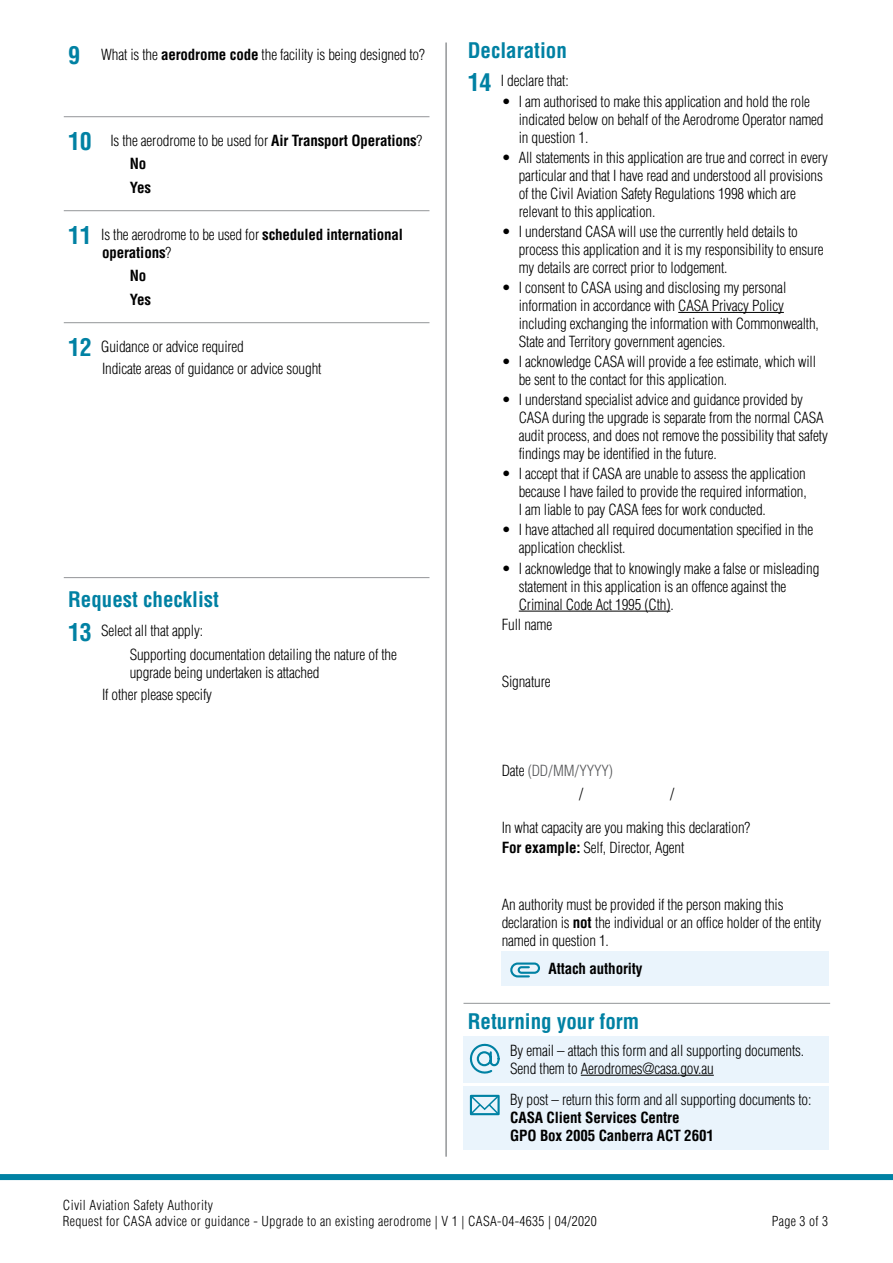
<style>
.page{position:relative;width:893px;height:1263px;background:#fff}
.page>*{position:absolute;margin:0;border:0;box-sizing:border-box;transform-origin:0 0}
.t1{font:700 condensed 24px "Helvetica LT Std";letter-spacing:-.01em;color:#0081a3}
.Sub-H_Cont_Bold_blue{font:700 condensed 21px "Helvetica LT Std";color:#0081a3}
.Bullets_Indent_13mm{font:300 condensed 15px/18px "Helvetica LT Std";letter-spacing:-.01em;color:#000}
.P_Indent_9mm_10pt_SA{font:300 condensed 15px/18px "Helvetica LT Std";letter-spacing:-.01em;color:#000}
._1SH__P_Indent_9mm_1{font:300 condensed 15px "Helvetica LT Std";letter-spacing:-.01em;color:#000}
.Multi-checkbox_Inden{font:300 condensed 15px/18px "Helvetica LT Std";letter-spacing:-.01em;color:#000}
._2SH__P_Indent_9mm_1{font:700 condensed 15px/18px "Helvetica LT Std";letter-spacing:-.01em;color:#000}
._2SH__P_Indent_9mm_1-2{font:300 condensed 15px "Helvetica LT Std";letter-spacing:-.01em;color:#000}
.P_Indent_9mm_10pt_SA-2{font:700 condensed 15px "Helvetica LT Std";letter-spacing:-.01em;color:#000}
.P_Indent_9mm_10pt_SA-3{font:300 condensed 15px "Helvetica LT Std";letter-spacing:-.01em;color:#58595b}
.Attached_note_10pt_B{font:700 condensed 15px "Helvetica LT Std";letter-spacing:-.01em;color:#000}
.Multi-checkbox_Inden-2{font:700 condensed 15px "Helvetica LT Std";color:#000}
.t2{font:300 condensed 13.5px/16.5px "Helvetica LT Std";letter-spacing:.025em;color:#000}
.s1{font-weight:700}
.s2{font-weight:300}
.s3{color:#000}
</style>
<div class="page">
<div style="left:0;top:1174px;width:893px;height:6px;background:#0081a3"></div>
<hr style="left:445px;top:43px;width:2px;height:1114px;background:#939598">
<hr style="left:64px;top:116px;width:365px;height:1px;background:#939598">
<hr style="left:64px;top:210px;width:365px;height:1px;background:#939598">
<hr style="left:64px;top:322px;width:365px;height:1px;background:#939598">
<hr style="left:64px;top:577px;width:365px;height:1px;background:#939598">
<hr style="left:678px;top:312px;width:106px;height:1px;background:#000">
<hr style="left:519px;top:611px;width:151px;height:1px;background:#000">
<div style="left:502px;top:951px;width:327px;height:34px;background:#eaf4fc"></div>
<hr style="left:463px;top:1003px;width:367px;height:1px;background:#939598">
<div style="left:463px;top:1036px;width:366px;height:113px;background:#eaf4fc"></div>
<div style="left:470px;top:1095px;width:30px;height:20px;border:2px solid #0081a3"></div>
<h2 class="t1" style="left:68px;top:40px;width:13px">9</h2>
<p class="_1SH__P_Indent_9mm_1" style="left:101px;top:45px;width:325px">What is the <span class="s1">aerodrome code</span> the facility is being designed to?</p>
<h2 class="t1" style="left:68px;top:126px;width:25px">10</h2>
<p class="_1SH__P_Indent_9mm_1" style="left:110px;top:131px;width:314px">Is the aerodrome to be used for <span class="s1">Air Transport Operations</span>?</p>
<p class="Multi-checkbox_Inden-2" style="left:130px;top:154px;width:18px">No</p>
<p class="P_Indent_9mm_10pt_SA-2" style="left:130px;top:178px;width:23px">Yes</p>
<h2 class="t1" style="left:68px;top:220px;width:25px">11</h2>
<p class="_2SH__P_Indent_9mm_1" style="left:101px;top:225px;width:303px"><span class="s2">Is the aerodrome to be used for</span> scheduled international operations<span class="s2">?</span></p>
<p class="Multi-checkbox_Inden-2" style="left:130px;top:266px;width:18px">No</p>
<p class="P_Indent_9mm_10pt_SA-2" style="left:130px;top:290px;width:23px">Yes</p>
<h2 class="t1" style="left:68px;top:332px;width:25px">12</h2>
<p class="_2SH__P_Indent_9mm_1-2" style="left:101px;top:337px;width:144px">Guidance or advice required</p>
<p class="P_Indent_9mm_10pt_SA" style="left:102px;top:359px;width:221px">Indicate areas of guidance or advice sought</p>
<h1 class="Sub-H_Cont_Bold_blue" style="left:68px;top:586px;width:153px">Request checklist</h1>
<h2 class="t1" style="left:68px;top:617px;width:25px">13</h2>
<p class="_2SH__P_Indent_9mm_1-2" style="left:101px;top:621px;width:103px">Select all that apply:</p>
<p class="Multi-checkbox_Inden" style="left:130px;top:645px;width:269px">Supporting documentation detailing the nature of the upgrade being undertaken is attached</p>
<p class="P_Indent_9mm_10pt_SA" style="left:102px;top:685px;width:111px">If other please specify</p>
<h1 class="Sub-H_Cont_Bold_blue" style="left:468px;top:37px;width:101px">Declaration</h1>
<h2 class="t1" style="left:468px;top:67px;width:25px">14</h2>
<p class="_2SH__P_Indent_9mm_1-2" style="left:501px;top:72px;width:69px">I declare that:</p>
<p class="Bullets_Indent_13mm" style="left:519px;top:92px;width:306px;text-indent:-17px">• I am authorised to make this application and hold the role indicated below on behalf of the Aerodrome Operator named in question 1.</p>
<p class="Bullets_Indent_13mm" style="left:519px;top:148px;width:311px;text-indent:-17px">• All statements in this application are true and correct in every particular and that I have read and understood all provisions of the Civil Aviation Safety Regulations 1998 which are relevant to this application.</p>
<p class="Bullets_Indent_13mm" style="left:519px;top:222px;width:306px;text-indent:-17px">• I understand CASA will use the currently held details to process this application and it is my responsibility to ensure my details are correct prior to lodgement.</p>
<p class="Bullets_Indent_13mm" style="left:519px;top:278px;width:302px;text-indent:-17px">• I consent to CASA using and disclosing my personal information in accordance with CASA Privacy Policy including exchanging the information with Commonwealth, State and Territory government agencies.</p>
<p class="Bullets_Indent_13mm" style="left:519px;top:353px;width:299px;text-indent:-17px">• I acknowledge CASA will provide a fee estimate, which will be sent to the contact for this application.</p>
<p class="Bullets_Indent_13mm" style="left:519px;top:391px;width:311px;text-indent:-17px">• I understand specialist advice and guidance provided by CASA during the upgrade is separate from the normal CASA audit process, and does not remove the possibility that safety findings may be identified in the future.</p>
<p class="Bullets_Indent_13mm" style="left:519px;top:465px;width:289px;text-align:justify;text-indent:-17px">• I accept that if CASA are unable to assess the application because I have failed to provide the required information, I am liable to pay CASA fees for work conducted.</p>
<p class="Bullets_Indent_13mm" style="left:519px;top:521px;width:296px;text-indent:-17px">• I have attached all required documentation specified in the application checklist.</p>
<p class="Bullets_Indent_13mm" style="left:519px;top:559px;width:302px;text-indent:-17px">• I acknowledge that to knowingly make a false or misleading statement in this application is an offence against the<br>Criminal Code Act 1995 (Cth).</p>
<p class="P_Indent_9mm_10pt_SA" style="left:502px;top:615px;width:52px">Full name</p>
<p class="P_Indent_9mm_10pt_SA" style="left:502px;top:672px;width:50px">Signature</p>
<p class="P_Indent_9mm_10pt_SA-3" style="left:502px;top:761px;width:113px"><span class="s3">Date</span> (DD/MM/YYYY)</p>
<p class="P_Indent_9mm_10pt_SA" style="left:579px;top:785px;width:6px">/</p>
<p class="P_Indent_9mm_10pt_SA" style="left:670px;top:785px;width:6px">/</p>
<p class="P_Indent_9mm_10pt_SA" style="left:502px;top:818px;width:250px">In what capacity are you making this declaration?</p>
<p class="P_Indent_9mm_10pt_SA" style="left:502px;top:839px;width:184px"><span class="s1">For example:</span> Self, Director, Agent</p>
<p class="P_Indent_9mm_10pt_SA" style="left:502px;top:896px;width:321px">An authority must be provided if the person making this declaration is <span class="s1">not</span> the individual or an office holder of the entity named in question 1.</p>
<p class="Attached_note_10pt_B" style="left:549px;top:959px;width:96px">Attach authority</p>
<h1 class="Sub-H_Cont_Bold_blue" style="left:468px;top:1008px;width:173px">Returning your form</h1>
<p class="P_Indent_9mm_10pt_SA" style="left:510px;top:1041px;width:295px">By email – attach this form and all supporting documents.</p>
<p class="P_Indent_9mm_10pt_SA" style="left:510px;top:1059px;width:205px">Send them to Aerodromes@casa.gov.au</p>
<p class="P_Indent_9mm_10pt_SA" style="left:510px;top:1090px;width:303px">By post – return this form and all supporting documents to:</p>
<p class="P_Indent_9mm_10pt_SA-2" style="left:510px;top:1108px;width:171px">CASA Client Services Centre</p>
<p class="P_Indent_9mm_10pt_SA-2" style="left:510px;top:1126px;width:205px">GPO Box 2005 Canberra ACT 2601</p>
<p class="t2" style="left:63px;top:1197px;width:535px">Civil Aviation Safety Authority<br>Request for CASA advice or guidance - Upgrade to an existing aerodrome | V 1 | CASA-04-4635 | 04/2020</p>
<p class="t2" style="left:772px;top:1213px;width:58px">Page 3 of 3</p>
</div>
